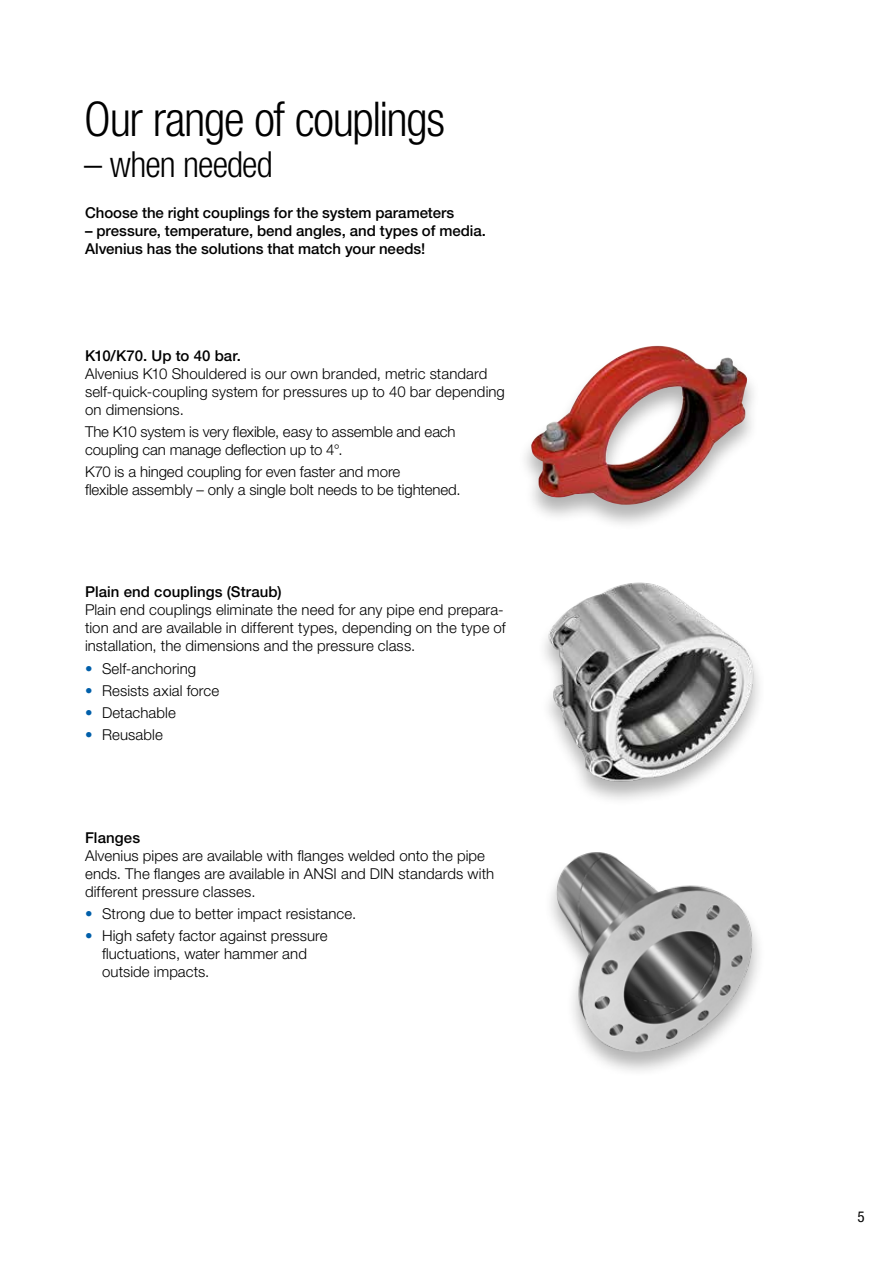
<style>
.page{position:relative;width:893px;height:1263px;background:#fff}
.page>*{position:absolute;margin:0;border:0;box-sizing:border-box;transform-origin:0 0}
.t1{font:300 condensed 48px "Helvetica Neue LT Std";letter-spacing:-.03em;color:#000}
.t2{font:300 condensed 36px "Helvetica Neue LT Std";letter-spacing:-.025em;color:#000}
.t3{font:300 15px/18px "Helvetica Neue LT Std";letter-spacing:.005em;color:#000}
.t4{font:500 15px/18px "Helvetica Neue LT Std";color:#000}
.t5{font:condensed 15px "Helvetica Neue LT Std";color:#000}
.s1{color:#005faa}
</style>
<div class="page">
<div style="left:537px;top:582px;width:229px;height:225px;background:#000;opacity:.3"></div>
<img style="left:540px;top:582px;width:221px;height:204px">
<div style="left:517px;top:345px;width:243px;height:187px;background:#000;opacity:.3"></div>
<img style="left:531px;top:346px;width:216px;height:159px">
<div style="left:544px;top:851px;width:221px;height:227px;background:#000;opacity:.3"></div>
<img style="left:545px;top:851px;width:209px;height:213px">
<h1 class="t1" style="left:84px;top:92px;width:362px">Our range of couplings</h1>
<h2 class="t2" style="left:84px;top:143px;width:190px">– when needed</h2>
<p class="t4" style="left:85px;top:204px;width:371px">Choose the right couplings for the system parameters</p>
<p class="t4" style="left:85px;top:222px;width:403px">– pressure, temperature, bend angles, and types of media.<br>Alvenius has the solutions that match your needs!</p>
<p class="t4" style="left:85px;top:346px;width:158px">K10/K70. Up to 40 bar.</p>
<p class="t3" style="left:85px;top:364px;width:421px">Alvenius K10 Shouldered is our own branded, metric standard self-quick-coupling system for pressures up to 40 bar depending on dimensions.</p>
<p class="t3" style="left:85px;top:422px;width:372px">The K10 system is very flexible, easy to assemble and each coupling can manage deflection up to 4°.</p>
<p class="t3" style="left:85px;top:462px;width:377px">K70 is a hinged coupling for even faster and more<br>flexible assembly – only a single bolt needs to be tightened.</p>
<p class="t4" style="left:85px;top:583px;width:198px">Plain end couplings (Straub)</p>
<p class="t3" style="left:85px;top:601px;width:422px">Plain end couplings eliminate the need for any pipe end prepara&shy;tion and are available in different types, depending on the type of installation, the dimensions and the pressure class.</p>
<p class="t3" style="left:85px;top:659px;width:113px"><span class="s1">•</span> Self-anchoring</p>
<p class="t3" style="left:85px;top:681px;width:136px"><span class="s1">•</span> Resists axial force</p>
<p class="t3" style="left:85px;top:703px;width:92px"><span class="s1">•</span> Detachable</p>
<p class="t3" style="left:85px;top:726px;width:79px"><span class="s1">•</span> Reusable</p>
<p class="t4" style="left:85px;top:828px;width:57px">Flanges</p>
<p class="t3" style="left:85px;top:846px;width:411px">Alvenius pipes are available with flanges welded onto the pipe ends. The flanges are available in ANSI and DIN standards with different pressure classes.</p>
<p class="t3" style="left:85px;top:904px;width:273px"><span class="s1">•</span> Strong due to better impact resistance.</p>
<p class="t3" style="left:102px;top:926px;width:227px;text-indent:-17px"><span class="s1">•</span> High safety factor against pressure fluctuations, water hammer and outside impacts.</p>
<p class="t5" style="left:857px;top:1208px;width:9px">5</p>
</div>
